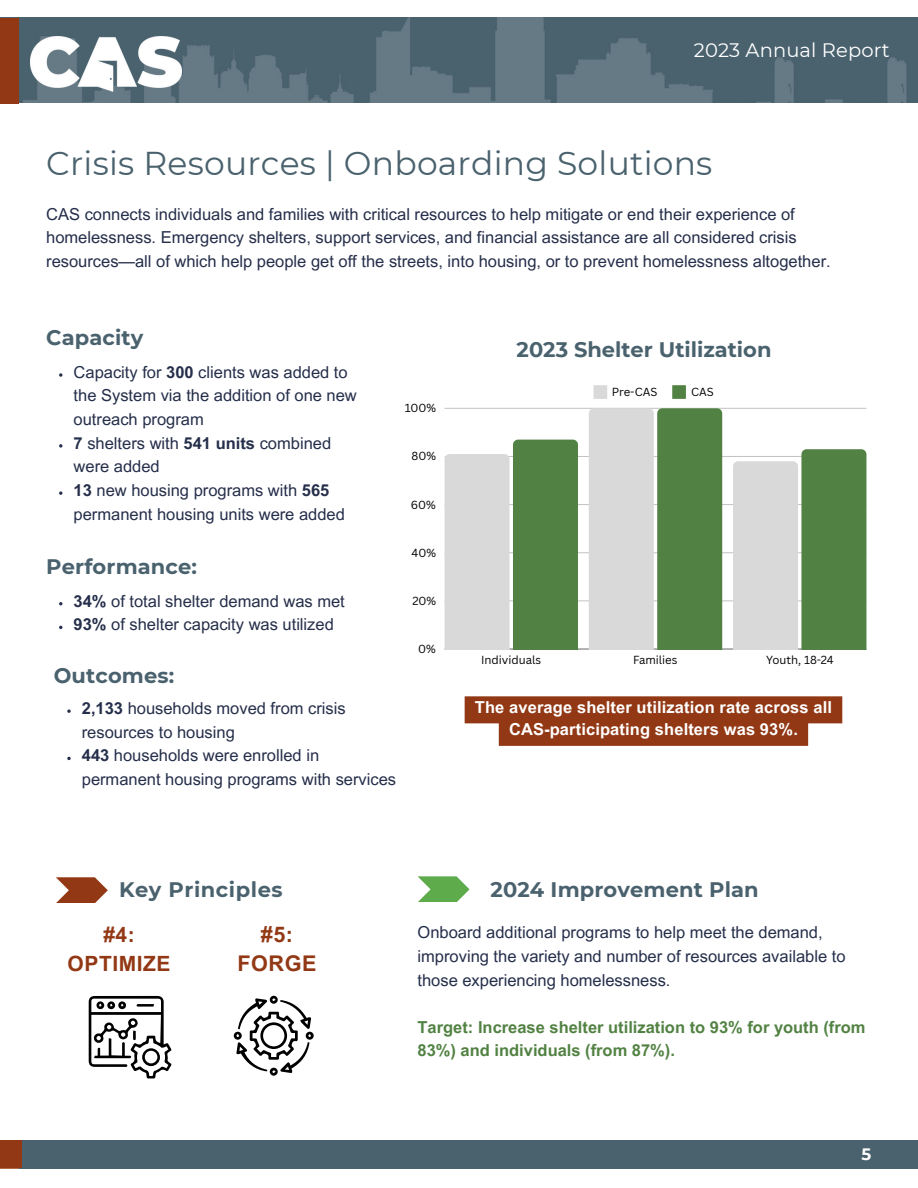
<style>
.page{position:relative;width:918px;height:1188px;background:#fff}
.page>*{position:absolute;margin:0;border:0;box-sizing:border-box;transform-origin:0 0}
.t1{font:33px "Montserrat";letter-spacing:.005em;color:#4a626e}
.t2{font:700 21.6px/29.2px "Arial MT Pro";letter-spacing:.025em;color:#923815;text-align:center}
.t3{font:700 21px "Montserrat";letter-spacing:.005em;color:#4a626e}
.t4{font:700 21px "Montserrat";letter-spacing:.025em;color:#4a626e}
.t5{font:700 21px/29.2px "Arial MT Pro";letter-spacing:.025em;color:#923815;text-align:center}
.t6{font:19.5px "Arial MT Pro";letter-spacing:.005em;color:#fff}
.t7{font:19.5px "Montserrat";letter-spacing:.005em;color:#fff}
.t8{font:16.5px/23.7px "Arial MT Pro";color:#252e4a}
.t9{font:700 16.5px/23.7px "Arial MT Pro";color:#528243}
.t10{font:700 16.5px/22.5px "Arial MT Pro";letter-spacing:.005em;color:#fff;text-align:center}
.t11{font:700 16.5px "Montserrat";color:#fff}
.t12{font:11.4px "Canva Sans";color:#000}
.s1{font-weight:700}
</style>
<div class="page">
<div style="left:0;top:1140px;width:918px;height:29px;background:#4a626e"></div>
<div style="left:0;top:1140px;width:19px;height:29px;background:#b46749"></div>
<svg style="left:59px;top:373px;width:3px;height:4px"></svg>
<svg style="left:59px;top:444px;width:3px;height:4px"></svg>
<svg style="left:59px;top:491px;width:3px;height:4px"></svg>
<svg style="left:67px;top:709px;width:4px;height:4px"></svg>
<svg style="left:67px;top:757px;width:4px;height:3px"></svg>
<svg style="left:594px;top:385px;width:13px;height:14px"></svg>
<svg style="left:672px;top:385px;width:14px;height:14px"></svg>
<hr style="left:445px;top:649px;width:421px;height:1px;background:#000">
<hr style="left:445px;top:601px;width:421px;height:1px;background:#000">
<hr style="left:445px;top:552px;width:421px;height:1px;background:#000">
<hr style="left:445px;top:504px;width:421px;height:1px;background:#000">
<hr style="left:445px;top:456px;width:421px;height:1px;background:#000">
<hr style="left:445px;top:408px;width:421px;height:1px;background:#000">
<svg style="left:445px;top:440px;width:133px;height:209px;background:#99b091"></svg>
<svg style="left:589px;top:408px;width:133px;height:241px;background:#98af91"></svg>
<svg style="left:733px;top:449px;width:133px;height:200px;background:#99b092"></svg>
<svg style="left:465px;top:696px;width:377px;height:50px;background:#9b492a"></svg>
<svg style="left:89px;top:996px;width:83px;height:83px"></svg>
<svg style="left:234px;top:996px;width:80px;height:80px"></svg>
<svg style="left:418px;top:876px;width:52px;height:26px"></svg>
<svg style="left:56px;top:877px;width:52px;height:26px"></svg>
<img style="left:0;top:17px;width:918px;height:86px">
<img style="left:30px;top:37px;width:151px;height:55px">
<div style="left:0;top:18px;width:18px;height:85px;background:#923815"></div>
<div style="left:0;top:1140px;width:21px;height:28px;background:#923815"></div>
<p class="t7" style="left:694px;top:38px;width:197px">2023 Annual Report</p>
<p class="t6" style="left:714px;top:52px;width:177px">2023 Annual Report</p>
<h1 class="t1" style="left:46px;top:143px;width:668px">Crisis Resources | Onboarding Solutions</h1>
<p class="t8" style="left:46px;top:204px;width:786px">CAS connects individuals and families with critical resources to help mitigate or end their experience of homelessness. Emergency shelters, support services, and financial assistance are all considered crisis resources—all of which help people get off the streets, into housing, or to prevent homelessness altogether.</p>
<p class="t3" style="left:46px;top:324px;width:99px">Capacity</p>
<p class="t8" style="left:74px;top:362px;width:285px">Capacity for <span class="s1">300</span> clients was added to the System via the addition of one new outreach program<br><span class="s1">7</span> shelters with <span class="s1">541 units</span> combined were added<br><span class="s1">13</span> new housing programs with <span class="s1">565 </span>permanent housing units were added</p>
<p class="t12" style="left:405px;top:400px;width:33px">100%</p>
<p class="t12" style="left:412px;top:448px;width:26px">80%</p>
<p class="t12" style="left:411px;top:496px;width:26px">60%</p>
<p class="t3" style="left:46px;top:554px;width:152px">Performance:</p>
<p class="t8" style="left:74px;top:591px;width:273px"><span class="s1">34%</span> of total shelter demand was met<br><span class="s1">93%</span> of shelter capacity was utilized</p>
<p class="t3" style="left:54px;top:663px;width:122px">Outcomes:</p>
<p class="t8" style="left:82px;top:698px;width:316px"><span class="s1">2,133</span> households moved from crisis resources to housing<br><span class="s1">443</span> households were enrolled in permanent housing programs with services</p>
<p class="t12" style="left:412px;top:545px;width:26px">40%</p>
<p class="t12" style="left:412px;top:593px;width:25px">20%</p>
<p class="t12" style="left:418px;top:641px;width:19px">0%</p>
<p class="t3" style="left:517px;top:337px;width:256px">2023 Shelter Utilization</p>
<p class="t12" style="left:612px;top:384px;width:47px">Pre-CAS</p>
<p class="t12" style="left:691px;top:384px;width:24px">CAS</p>
<p class="t12" style="left:481px;top:652px;width:62px">Individuals</p>
<p class="t12" style="left:633px;top:652px;width:46px">Families</p>
<p class="t12" style="left:766px;top:652px;width:69px">Youth, 18-24</p>
<p class="t10" style="left:475px;top:698px;width:359px">The average shelter utilization rate across all<br>CAS-participating shelters was 93%.</p>
<p class="t4" style="left:119px;top:876px;width:165px">Key Principles</p>
<p class="t5" style="left:68px;top:922px;width:104px">#4:<br>OPTIMIZE</p>
<h2 class="t2" style="left:238px;top:922px;width:80px">#5:<br>FORGE</h2>
<p class="t3" style="left:490px;top:876px;width:270px">2024 Improvement Plan</p>
<p class="t8" style="left:418px;top:923px;width:429px">Onboard additional programs to help meet the demand, improving the variety and number of resources available to those experiencing homelessness.</p>
<p class="t9" style="left:418px;top:1017px;width:450px">Target: Increase shelter utilization to 93% for youth (from<br>83%) and individuals (from 87%).</p>
<p class="t11" style="left:862px;top:1144px;width:11px">5</p>
</div>
